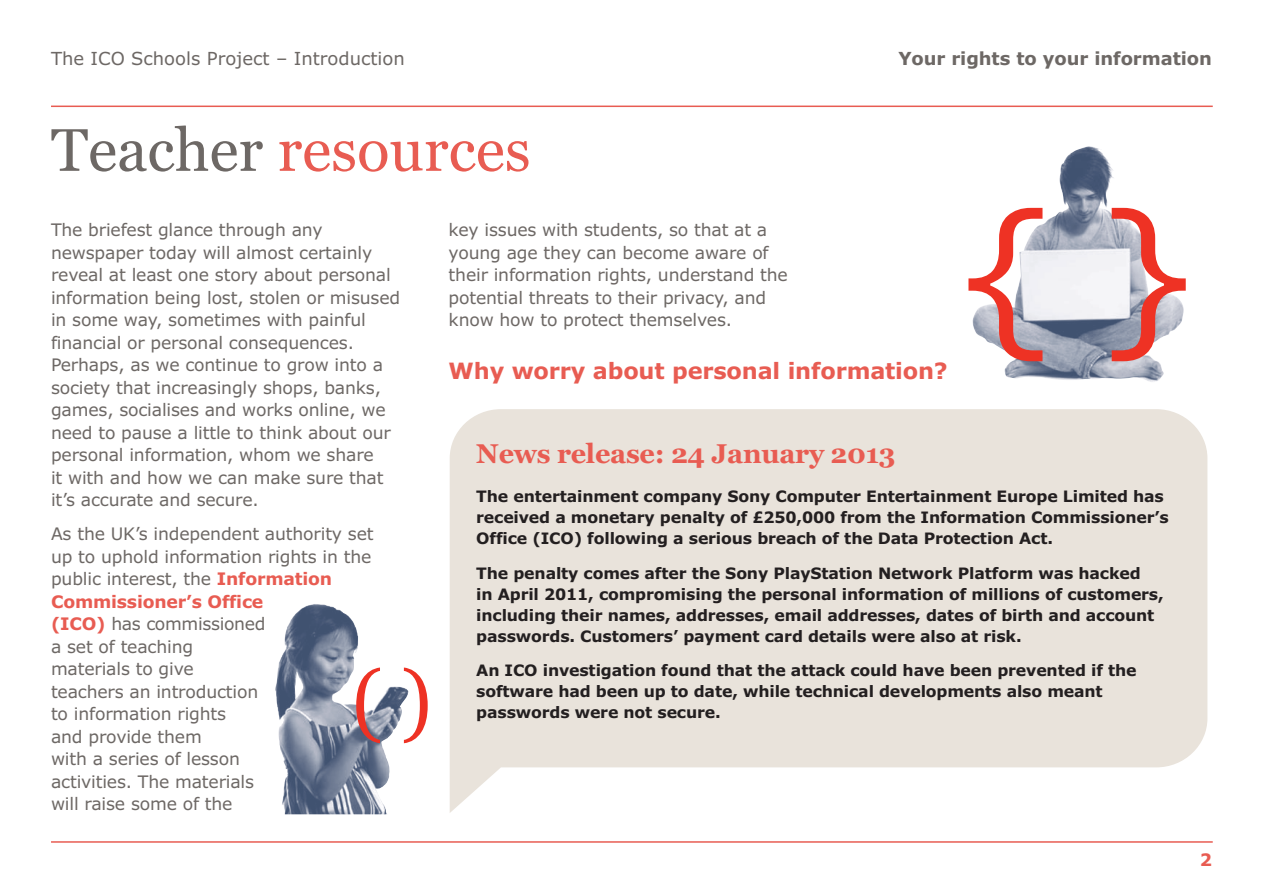
<style>
.page{position:relative;width:1263px;height:893px;background:#fff}
.page>*{position:absolute;margin:0;border:0;box-sizing:border-box;transform-origin:0 0}
.t1{font:60px "Georgia";color:#e85c52}
.t2{font:700 27px "Georgia";letter-spacing:-.01em;color:#e85c52}
.t3{font:700 22.5px "Verdana";letter-spacing:-.005em;color:#e85c52}
.t4{font:18px "Verdana";color:#6d6865}
.t5{font:700 18px "Verdana";letter-spacing:-.005em;color:#6d6865}
.t6{font:17.25px/22.5px "Verdana";letter-spacing:-.01em;color:#6d6865}
.t7{font:700 17.25px "Verdana";color:#e85c52}
.t8{font:700 15.75px/21px "Verdana";letter-spacing:-.01em;color:#231f20}
.s1{color:#6d6865}
.s2{font-weight:700;color:#e85c52}
</style>
<div class="page">
<svg style="left:450px;top:409px;width:757px;height:404px;background:#ebe6df"></svg>
<hr style="left:51px;top:106px;width:1162px;height:1px;background:#e85c52">
<hr style="left:51px;top:841px;width:1162px;height:2px;background:#e85c52">
<img style="left:275px;top:604px;width:130px;height:210px">
<img style="left:1004px;top:146px;width:160px;height:236px">
<svg style="left:968px;top:208px;width:218px;height:153px"></svg>
<svg style="left:356px;top:667px;width:72px;height:76px"></svg>
<p class="t4" style="left:51px;top:51px;width:355px">The ICO Schools Project – Introduction</p>
<p class="t5" style="left:898px;top:51px;width:315px">Your rights to your information</p>
<h1 class="t1" style="left:51px;top:115px;width:481px"><span class="s1">Teacher</span> resources</h1>
<p class="t6" style="left:51px;top:220px;width:351px">The briefest glance through any newspaper today will almost certainly reveal at least one story about personal information being lost, stolen or misused in some way, sometimes with painful financial or personal consequences.<br>Perhaps, as we continue to grow into a society that increasingly shops, banks, games, socialises and works online, we need to pause a little to think about our personal information, whom we share<br>it with and how we can make sure that it’s accurate and secure.</p>
<p class="t6" style="left:51px;top:524px;width:324px">As the UK’s independent authority set up to uphold information rights in the public interest, the <span class="s2">Information<br>Commissioner’s Office<br>(ICO)</span> has commissioned<br>a set of teaching<br>materials to give<br>teachers an introduction<br>to information rights<br>and provide them<br>with a series of lesson<br>activities. The materials<br>will raise some of the</p>
<p class="t6" style="left:449px;top:220px;width:341px">key issues with students, so that at a young age they can become aware of their information rights, understand the potential threats to their privacy, and know how to protect themselves.</p>
<h3 class="t3" style="left:449px;top:362px;width:501px">Why worry about personal information?</h3>
<h2 class="t2" style="left:476px;top:438px;width:421px">News release: 24 January 2013</h2>
<p class="t8" style="left:476px;top:488px;width:694px">The entertainment company Sony Computer Entertainment Europe Limited has received a monetary penalty of £250,000 from the Information Commissioner’s<br>Office (ICO) following a serious breach of the Data Protection Act.</p>
<p class="t8" style="left:476px;top:564px;width:689px">The penalty comes after the Sony PlayStation Network Platform was hacked<br>in April 2011, compromising the personal information of millions of customers, including their names, addresses, email addresses, dates of birth and account passwords. Customers’ payment card details were also at risk.</p>
<p class="t8" style="left:476px;top:662px;width:662px">An ICO investigation found that the attack could have been prevented if the software had been up to date, while technical developments also meant passwords were not secure.</p>
<p class="t7" style="left:1200px;top:853px;width:14px">2</p>
</div>
